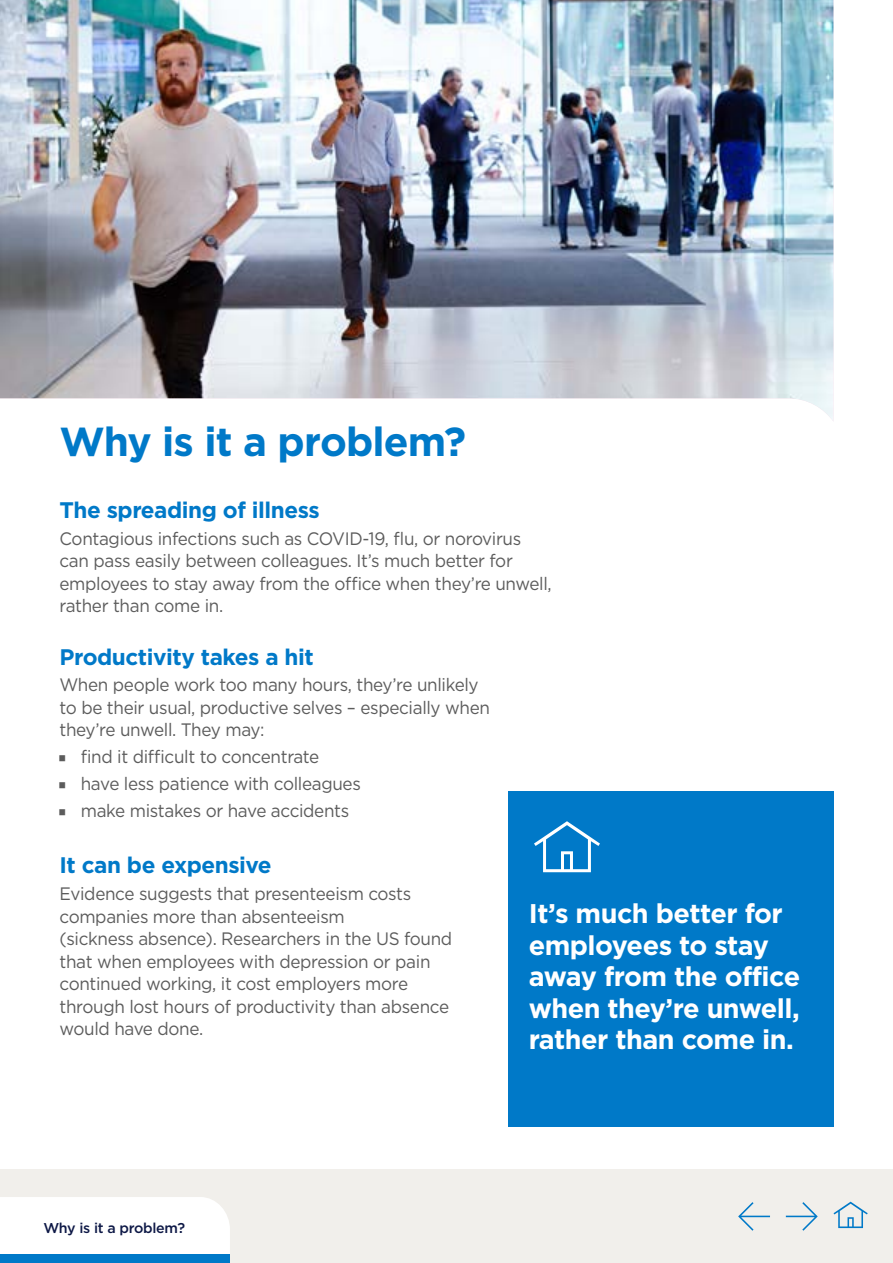
<style>
.page{position:relative;width:893px;height:1263px;background:#fff}
.page>*{position:absolute;margin:0;border:0;box-sizing:border-box;transform-origin:0 0}
.Section_heading{font:700 40.5px "Gotham";letter-spacing:-.02em;color:#0079c8}
.Quote_NAVY{font:700 27px/31.5px "Gotham";letter-spacing:-.02em;color:#fff}
.A4_Sub_A_-_CYAN{font:700 22.5px "Gotham";letter-spacing:-.02em;color:#0079c8}
.Body_Copy{font:18px/22.5px "Gotham";letter-spacing:-.02em;color:#5c5c5c;scale:.95 1}
.t1{font:500 14.25px "Gotham";letter-spacing:-.02em;color:#0d1846}
</style>
<div class="page">
<div style="left:0;top:1169px;width:893px;height:94px;background:#f1efeb"></div>
<svg style="left:738px;top:1202px;width:32px;height:29px"></svg>
<svg style="left:786px;top:1202px;width:32px;height:29px"></svg>
<img style="left:0;top:0;width:833px;height:421px">
<div style="left:0;top:1197px;width:230px;height:57px;background:#fff"></div>
<div style="left:0;top:1254px;width:230px;height:9px;background:#0079c8"></div>
<div style="left:507px;top:791px;width:326px;height:336px;background:#0079c8"></div>
<svg style="left:833px;top:1202px;width:35px;height:26px"></svg>
<svg style="left:534px;top:821px;width:66px;height:51px"></svg>
<p class="Section_heading" style="left:60px;top:415px;width:408px">Why is it a problem?</p>
<p class="A4_Sub_A_-_CYAN" style="left:60px;top:495px;width:262px">The spreading of illness</p>
<p class="Body_Copy" style="left:60px;top:527px;width:520px">Contagious infections such as COVID-19, flu, or norovirus can pass easily between colleagues. It’s much better for employees to stay away from the office when they’re unwell, rather than come in.</p>
<p class="A4_Sub_A_-_CYAN" style="left:60px;top:642px;width:256px">Productivity takes a hit</p>
<p class="Body_Copy" style="left:60px;top:673px;width:455px">When people work too many hours, they’re unlikely to be their usual, productive selves – especially when they’re unwell. They may:</p>
<p class="Body_Copy" style="left:81px;top:745px;width:253px">find it difficult to concentrate</p>
<p class="Body_Copy" style="left:81px;top:772px;width:296px">have less patience with colleagues</p>
<p class="Body_Copy" style="left:81px;top:799px;width:284px">make mistakes or have accidents</p>
<p class="A4_Sub_A_-_CYAN" style="left:60px;top:850px;width:214px">It can be expensive</p>
<p class="Body_Copy" style="left:60px;top:882px;width:415px">Evidence suggests that presenteeism costs companies more than absenteeism<br>(sickness absence). Researchers in the US found that when employees with depression or pain continued working, it cost employers more through lost hours of productivity than absence would have done.</p>
<p class="t1" style="left:43px;top:1218px;width:143px">Why is it a problem?</p>
<p class="Quote_NAVY" style="left:529px;top:898px;width:273px">It’s much better for employees to stay away from the office when they’re unwell, rather than come in.</p>
</div>
